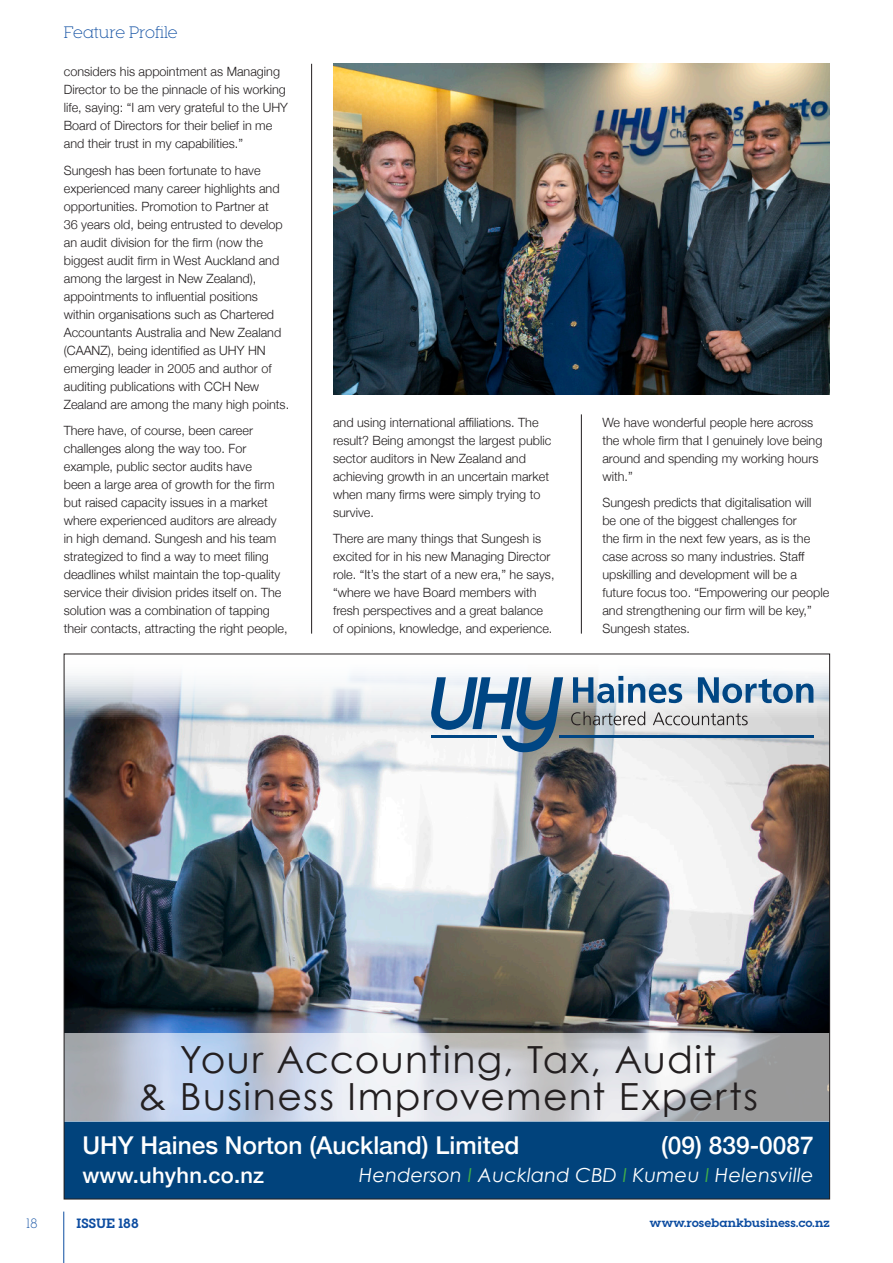
<style>
.page{position:relative;width:893px;height:1263px;background:#fff}
.page>*{position:absolute;margin:0;border:0;box-sizing:border-box;transform-origin:0 0}
.t1{font:37.35px/36.2px "Century Gothic";letter-spacing:.035em;color:#231f20;text-align:center}
.t2{font:500 24.45px "Helvetica Neue";color:#fff}
.t3{font:500 21.9px "Helvetica Neue";letter-spacing:.01em;color:#fff}
.t4{font:italic 19.35px "Century Gothic";letter-spacing:.01em;color:#fff}
.t5{font:300 16.5px "Visby Slab CF";color:#0d4da1}
.t6{font:700 13.5px "Visby Slab CF";color:#0d4da1}
.t7{font:300 13.5px "Visby Slab CF";color:#0d4da1}
.Body_Text{font:300 12.75px/18px "Helvetica Neue";color:#231f20}
.t8{font:700 12px "Visby Slab CF";color:#0d4da1}
.s1{color:#40ae49}
</style>
<div class="page">
<hr style="left:64px;top:1211px;width:1px;height:52px;background:#0d4da1">
<img style="left:66px;top:674px;width:762px;height:359px">
<div style="left:64px;top:1121px;width:766px;height:78px;background:#01437c"></div>
<svg style="left:430px;top:677px;width:133px;height:75px"></svg>
<hr style="left:431px;top:736px;width:66px;height:2px;background:#004684">
<hr style="left:559px;top:736px;width:255px;height:2px;background:#004684">
<svg style="left:573px;top:676px;width:109px;height:27px"></svg>
<svg style="left:698px;top:677px;width:115px;height:26px;background:#84a4c1"></svg>
<svg style="left:571px;top:711px;width:74px;height:14px"></svg>
<svg style="left:653px;top:712px;width:95px;height:13px"></svg>
<svg style="left:66px;top:1033px;width:762px;height:88px;background:#c8cdd5"></svg>
<img style="left:333px;top:64px;width:496px;height:330px">
<hr style="left:581px;top:414px;width:1px;height:220px;background:#231f20">
<hr style="left:311px;top:64px;width:1px;height:570px;background:#231f20">
<p class="t5" style="left:64px;top:23px;width:115px">Feature Profile</p>
<p class="Body_Text" style="left:64px;top:62px;width:226px">considers his appointment as Managing Director to be the pinnacle of his working life, saying: “I am very grateful to the UHY Board of Directors for their belief in me and their trust in my capabilities.”</p>
<p class="Body_Text" style="left:64px;top:160px;width:227px">Sungesh has been fortunate to have experienced many career highlights and opportunities. Promotion to Partner at<br>36 years old, being entrusted to develop an audit division for the firm (now the biggest audit firm in West Auckland and among the largest in New Zealand), appointments to influential positions within organisations such as Chartered Accountants Australia and New Zealand (CAANZ), being identified as UHY HN emerging leader in 2005 and author of auditing publications with CCH New Zealand are among the many high points.</p>
<p class="Body_Text" style="left:64px;top:421px;width:225px">There have, of course, been career challenges along the way too. For example, public sector audits have<br>been a large area of growth for the firm but raised capacity issues in a market where experienced auditors are already in high demand. Sungesh and his team strategized to find a way to meet filing deadlines whilst maintain the top-quality service their division prides itself on. The solution was a combination of tapping their contacts, attracting the right people,</p>
<p class="Body_Text" style="left:333px;top:412px;width:220px">and using international affiliations. The result? Being amongst the largest public sector auditors in New Zealand and achieving growth in an uncertain market when many firms were simply trying to survive.</p>
<p class="Body_Text" style="left:333px;top:529px;width:223px">There are many things that Sungesh is excited for in his new Managing Director role. “It’s the start of a new era,” he says, “where we have Board members with fresh perspectives and a great balance of opinions, knowledge, and experience.</p>
<p class="Body_Text" style="left:602px;top:412px;width:222px">We have wonderful people here across the whole firm that I genuinely love being around and spending my working hours with.”</p>
<p class="Body_Text" style="left:602px;top:493px;width:228px">Sungesh predicts that digitalisation will<br>be one of the biggest challenges for<br>the firm in the next few years, as is the case across so many industries. Staff upskilling and development will be a future focus too. “Empowering our people and strengthening our firm will be key,” Sungesh states.</p>
<p class="t1" style="left:138px;top:1041px;width:622px">Your Accounting, Tax, Audit<br>&amp; Business Improvement Experts</p>
<p class="t2" style="left:82px;top:1125px;width:439px">UHY Haines Norton (Auckland) Limited</p>
<p class="t3" style="left:82px;top:1158px;width:183px">www.uhyhn.co.nz</p>
<p class="t2" style="left:661px;top:1125px;width:154px">(09) 839-0087</p>
<p class="t4" style="left:359px;top:1161px;width:456px">Henderson <span class="s1">I</span> Auckland CBD <span class="s1">I</span> Kumeu <span class="s1">I</span> Helensville</p>
<p class="t7" style="left:27px;top:1215px;width:12px">18</p>
<p class="t6" style="left:77px;top:1215px;width:64px">ISSUE 188</p>
<p class="t8" style="left:650px;top:1215px;width:182px">www.rosebankbusiness.co.nz</p>
</div>
